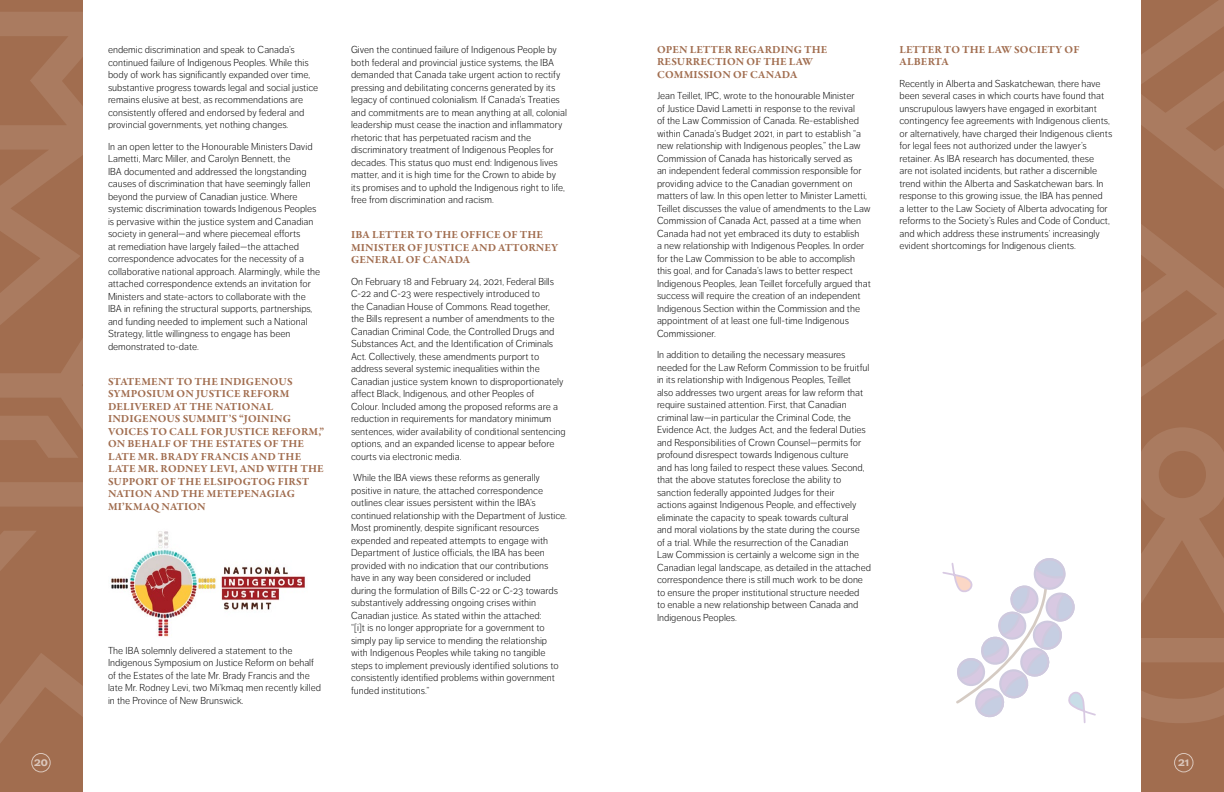
<style>
.page{position:relative;width:1224px;height:792px;background:#fff}
.page>*{position:absolute;margin:0;border:0;box-sizing:border-box;transform-origin:0 0}
.t1{font:700 12px "Dagny Pro";color:#fff}
.t2{font:700 11px/12.5px "Garamond Premr Pro";letter-spacing:.01em;color:#a16d4f}
.t3{font:300 10px/12.5px "Dagny Pro";color:#000}
</style>
<div class="page">
<div style="left:0;top:0;width:82px;height:792px;background:#a16d4f"></div>
<div style="left:1142px;top:0;width:82px;height:792px;background:#a16d4f"></div>
<svg style="left:0;top:12px;width:82px;height:416px"></svg>
<svg style="left:0;top:416px;width:79px;height:42px"></svg>
<svg style="left:0;top:531px;width:82px;height:229px"></svg>
<div style="left:0;top:482px;width:82px;height:24px;background:#aa7b60"></div>
<svg style="left:1142px;top:638px;width:82px;height:85px"></svg>
<svg style="left:1142px;top:485px;width:82px;height:128px"></svg>
<svg style="left:1142px;top:0;width:82px;height:485px"></svg>
<div style="left:31px;top:753px;width:20px;height:19px;border:1px solid #fff;border-radius:50%"></div>
<div style="left:1174px;top:753px;width:20px;height:19px;border:1px solid #fff;border-radius:50%"></div>
<img style="left:111px;top:531px;width:194px;height:106px">
<svg style="left:942px;top:558px;width:154px;height:165px"></svg>
<p class="t3" style="left:108px;top:43px;width:212px">endemic discrimination and speak to Canada’s continued failure of Indigenous Peoples. While this body of work has significantly expanded over time, substantive progress towards legal and social justice remains elusive at best, as recommendations are consistently offered and endorsed by federal and provincial governments, yet nothing changes.</p>
<p class="t3" style="left:108px;top:140px;width:214px">In an open letter to the Honourable Ministers David Lametti, Marc Miller, and Carolyn Bennett, the<br>IBA documented and addressed the longstanding causes of discrimination that have seemingly fallen beyond the purview of Canadian justice. Where systemic discrimination towards Indigenous Peoples is pervasive within the justice system and Canadian society in general—and where piecemeal efforts<br>at remediation have largely failed—the attached correspondence advocates for the necessity of a collaborative national approach. Alarmingly, while the attached correspondence extends an invitation for Ministers and state-actors to collaborate with the IBA in refining the structural supports, partnerships, and funding needed to implement such a National Strategy, little willingness to engage has been demonstrated to-date.</p>
<p class="t2" style="left:108px;top:375px;width:217px">STATEMENT TO THE INDIGENOUS<br>SYMPOSIUM ON JUSTICE REFORM<br>DELIVERED AT THE NATIONAL<br>INDIGENOUS SUMMIT’S “JOINING<br>VOICES TO CALL FOR JUSTICE REFORM,”<br>ON BEHALF OF THE ESTATES OF THE<br>LATE MR. BRADY FRANCIS AND THE<br>LATE MR. RODNEY LEVI, AND WITH THE<br>SUPPORT OF THE ELSIPOGTOG FIRST<br>NATION AND THE METEPENAGIAG<br>MI’KMAQ NATION</p>
<p class="t3" style="left:108px;top:644px;width:215px">The IBA solemnly delivered a statement to the Indigenous Symposium on Justice Reform on behalf of the Estates of the late Mr. Brady Francis and the late Mr. Rodney Levi, two Mi’kmaq men recently killed in the Province of New Brunswick.</p>
<p class="t3" style="left:351px;top:43px;width:218px">Given the continued failure of Indigenous People by both federal and provincial justice systems, the IBA demanded that Canada take urgent action to rectify pressing and debilitating concerns generated by its legacy of continued colonialism. If Canada’s Treaties and commitments are to mean anything at all, colonial leadership must cease the inaction and inflammatory rhetoric that has perpetuated racism and the discriminatory treatment of Indigenous Peoples for decades. This status quo must end: Indigenous lives matter, and it is high time for the Crown to abide by its promises and to uphold the Indigenous right to life, free from discrimination and racism.</p>
<p class="t2" style="left:351px;top:229px;width:209px">IBA LETTER TO THE OFFICE OF THE<br>MINISTER OF JUSTICE AND ATTORNEY<br>GENERAL OF CANADA</p>
<p class="t3" style="left:351px;top:275px;width:216px">On February 18 and February 24, 2021, Federal Bills C-22 and C-23 were respectively introduced to<br>the Canadian House of Commons. Read together, the Bills represent a number of amendments to the Canadian Criminal Code, the Controlled Drugs and Substances Act, and the Identification of Criminals Act. Collectively, these amendments purport to address several systemic inequalities within the Canadian justice system known to disproportionately affect Black, Indigenous, and other Peoples of<br>Colour. Included among the proposed reforms are a reduction in requirements for mandatory minimum sentences, wider availability of conditional sentencing options, and an expanded license to appear before courts via electronic media.</p>
<p class="t3" style="left:351px;top:471px;width:217px">While the IBA views these reforms as generally positive in nature, the attached correspondence outlines clear issues persistent within the IBA’s continued relationship with the Department of Justice.<br>Most prominently, despite significant resources expended and repeated attempts to engage with Department of Justice officials, the IBA has been provided with no indication that our contributions have in any way been considered or included<br>during the formulation of Bills C-22 or C-23 towards substantively addressing ongoing crises within Canadian justice. As stated within the attached:<br>“[i]t is no longer appropriate for a government to simply pay lip service to mending the relationship<br>with Indigenous Peoples while taking no tangible steps to implement previously identified solutions to consistently identified problems within government funded institutions.”</p>
<p class="t2" style="left:657px;top:43px;width:172px">OPEN LETTER REGARDING THE<br>RESURRECTION OF THE LAW<br>COMMISSION OF CANADA</p>
<p class="t3" style="left:657px;top:90px;width:215px">Jean Teillet, IPC, wrote to the honourable Minister<br>of Justice David Lametti in response to the revival<br>of the Law Commission of Canada. Re-established within Canada’s Budget 2021, in part to establish “a new relationship with Indigenous peoples,” the Law Commission of Canada has historically served as<br>an independent federal commission responsible for providing advice to the Canadian government on matters of law. In this open letter to Minister Lametti, Teillet discusses the value of amendments to the Law Commission of Canada Act, passed at a time when Canada had not yet embraced its duty to establish<br>a new relationship with Indigenous Peoples. In order for the Law Commission to be able to accomplish this goal, and for Canada’s laws to better respect Indigenous Peoples, Jean Teillet forcefully argued that success will require the creation of an independent Indigenous Section within the Commission and the appointment of at least one full-time Indigenous Commissioner.</p>
<p class="t3" style="left:657px;top:349px;width:216px">In addition to detailing the necessary measures needed for the Law Reform Commission to be fruitful in its relationship with Indigenous Peoples, Teillet<br>also addresses two urgent areas for law reform that require sustained attention. First, that Canadian criminal law—in particular the Criminal Code, the Evidence Act, the Judges Act, and the federal Duties and Responsibilities of Crown Counsel—permits for profound disrespect towards Indigenous culture<br>and has long failed to respect these values. Second, that the above statutes foreclose the ability to sanction federally appointed Judges for their<br>actions against Indigenous People, and effectively eliminate the capacity to speak towards cultural<br>and moral violations by the state during the course<br>of a trial. While the resurrection of the Canadian<br>Law Commission is certainly a welcome sign in the Canadian legal landscape, as detailed in the attached correspondence there is still much work to be done to ensure the proper institutional structure needed<br>to enable a new relationship between Canada and Indigenous Peoples.</p>
<p class="t2" style="left:900px;top:43px;width:181px">LETTER TO THE LAW SOCIETY OF<br>ALBERTA</p>
<p class="t3" style="left:899px;top:77px;width:214px">Recently in Alberta and Saskatchewan, there have been several cases in which courts have found that unscrupulous lawyers have engaged in exorbitant contingency fee agreements with Indigenous clients, or alternatively, have charged their Indigenous clients for legal fees not authorized under the lawyer’s retainer. As IBA research has documented, these<br>are not isolated incidents, but rather a discernible trend within the Alberta and Saskatchewan bars. In response to this growing issue, the IBA has penned<br>a letter to the Law Society of Alberta advocating for reforms to the Society’s Rules and Code of Conduct, and which address these instruments’ increasingly evident shortcomings for Indigenous clients.</p>
<p class="t1" style="left:34px;top:755px;width:15px">20</p>
<p class="t1" style="left:1178px;top:755px;width:13px">21</p>
</div>
